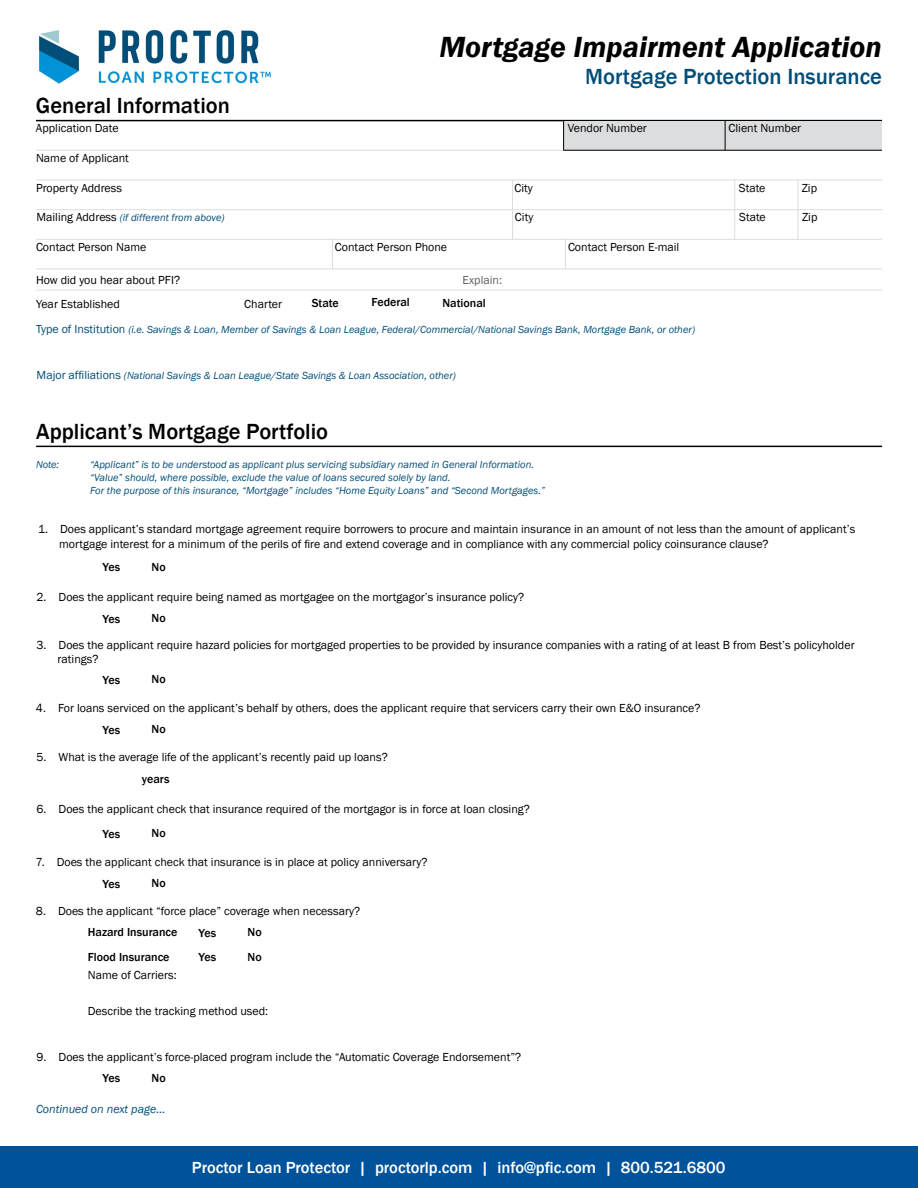
<style>
.page{position:relative;width:918px;height:1188px;background:#fff}
.page>*{position:absolute;margin:0;border:0;box-sizing:border-box;transform-origin:0 0}
.t1{font:italic 600 30px "Franklin Gothic";color:#000}
.t2{font:500 22.5px "Franklin Gothic";color:#000}
.t3{font:500 22.5px "Franklin Gothic";color:#004e78}
.t4{font:500 16.5px "Franklin Gothic";color:#fff}
.t5{font:12px/14.4px "Franklin Gothic";color:#000}
.t6{font:500 12px/24.8px "Franklin Gothic";color:#000}
.t7{font:italic 12px "Franklin Gothic";color:#004e78}
.t8{font:12px "Franklin Gothic";color:#5f6062}
.t9{font:italic 10.5px/12.6px "Franklin Gothic";color:#004e78}
.s1{font-style:normal;font-size:12px;color:#000}
.s2{color:#00539b}
.s3{font-style:normal;font-size:12px}
</style>
<div class="page">
<hr style="left:36px;top:120px;width:846px;height:1px;background:#000">
<div style="left:563px;top:121px;width:319px;height:29px;background:#dcddde"></div>
<hr style="left:563px;top:121px;width:1px;height:30px;background:#000">
<svg style="left:725px;top:121px;width:1px;height:29px"></svg>
<hr style="left:36px;top:180px;width:846px;height:1px;background:#dcddde">
<hr style="left:36px;top:209px;width:846px;height:1px;background:#dcddde">
<hr style="left:36px;top:269px;width:846px;height:1px;background:#dcddde">
<svg style="left:332px;top:240px;width:1px;height:29px"></svg>
<svg style="left:565px;top:240px;width:1px;height:29px"></svg>
<hr style="left:36px;top:150px;width:528px;height:1px;background:#dcddde">
<hr style="left:563px;top:150px;width:319px;height:1px;background:#000">
<hr style="left:512px;top:180px;width:1px;height:30px;background:#dcddde">
<hr style="left:734px;top:180px;width:1px;height:30px;background:#dcddde">
<hr style="left:798px;top:180px;width:1px;height:30px;background:#dcddde">
<hr style="left:36px;top:290px;width:846px;height:1px;background:#dcddde">
<hr style="left:36px;top:239px;width:846px;height:1px;background:#dcddde">
<svg style="left:512px;top:210px;width:1px;height:29px"></svg>
<hr style="left:734px;top:210px;width:1px;height:30px;background:#dcddde">
<hr style="left:798px;top:210px;width:1px;height:30px;background:#dcddde">
<hr style="left:36px;top:446px;width:846px;height:1px;background:#000">
<img style="left:38px;top:29px;width:234px;height:55px">
<div style="left:0;top:1147px;width:918px;height:41px;background:#00539b"></div>
<h1 class="t1" style="left:439px;top:28px;width:444px">Mortgage Impairment Application</h1>
<h2 class="t3" style="left:585px;top:63px;width:298px">Mortgage Protection Insurance</h2>
<h2 class="t2" style="left:36px;top:92px;width:196px">General Information</h2>
<p class="t5" style="left:36px;top:121px;width:84px">Application Date</p>
<p class="t5" style="left:568px;top:121px;width:81px">Vendor Number</p>
<p class="t5" style="left:729px;top:121px;width:74px">Client Number</p>
<p class="t5" style="left:36px;top:151px;width:94px">Name of Applicant</p>
<p class="t5" style="left:36px;top:181px;width:87px">Property Address</p>
<p class="t5" style="left:515px;top:181px;width:20px">City</p>
<p class="t5" style="left:739px;top:181px;width:28px">State</p>
<p class="t5" style="left:802px;top:181px;width:17px">Zip</p>
<p class="t9" style="left:36px;top:211px;width:190px"><span class="s1">Mailing Address</span> <span class="s2">(</span>if different from above)</p>
<p class="t5" style="left:515px;top:210px;width:20px">City</p>
<p class="t5" style="left:739px;top:210px;width:28px">State</p>
<p class="t5" style="left:802px;top:210px;width:17px">Zip</p>
<p class="t5" style="left:36px;top:240px;width:112px">Contact Person Name</p>
<p class="t5" style="left:335px;top:240px;width:114px">Contact Person Phone</p>
<p class="t5" style="left:36px;top:273px;width:146px">How did you hear about PFI?</p>
<p class="t8" style="left:463px;top:272px;width:41px">Explain:</p>
<p class="t5" style="left:568px;top:240px;width:113px">Contact Person E-mail</p>
<p class="t5" style="left:36px;top:297px;width:85px">Year Established</p>
<p class="t5" style="left:244px;top:297px;width:39px">Charter</p>
<p class="t6" style="left:312px;top:291px;width:29px">State</p>
<p class="t6" style="left:372px;top:289px;width:40px">Federal</p>
<p class="t6" style="left:442px;top:291px;width:45px">National</p>
<p class="t9" style="left:36px;top:323px;width:661px"><span class="s3">Type of Institution</span> (i.e. Savings &amp; Loan, Member of Savings &amp; Loan League, Federal/Commercial/National Savings Bank, Mortgage Bank, or other)</p>
<p class="t9" style="left:37px;top:369px;width:421px"><span class="s3">Major affiliations</span> (National Savings &amp; Loan League/State Savings &amp; Loan Association, other)</p>
<h2 class="t2" style="left:36px;top:417px;width:294px">Applicant’s Mortgage Portfolio</h2>
<p class="t9" style="left:36px;top:459px;width:25px">Note:</p>
<p class="t9" style="left:90px;top:459px;width:457px">“Applicant” is to be understood as applicant plus servicing subsidiary named in General Information. “Value” should, where possible, exclude the value of loans secured solely by land.<br>For the purpose of this insurance, “Mortgage” includes “Home Equity Loans” and “Second Mortgages.<span class="s2">”</span></p>
<p class="t5" style="left:59px;top:522px;width:798px;text-indent:-21px">1. Does applicant’s standard mortgage agreement require borrowers to procure and maintain insurance in an amount of not less than the amount of applicant’s mortgage interest for a minimum of the perils of fire and extend coverage and in compliance with any commercial policy coinsurance clause?</p>
<p class="t6" style="left:103px;top:555px;width:19px">Yes</p>
<p class="t6" style="left:152px;top:555px;width:16px">No</p>
<p class="t5" style="left:37px;top:590px;width:489px">2. Does the applicant require being named as mortgagee on the mortgagor’s insurance policy?</p>
<p class="t5" style="left:58px;top:638px;width:799px;text-indent:-21px">3. Does the applicant require hazard policies for mortgaged properties to be provided by insurance companies with a rating of at least B from Best’s policyholder ratings?</p>
<p class="t5" style="left:36px;top:701px;width:666px">4. For loans serviced on the applicant’s behalf by others, does the applicant require that servicers carry their own E&amp;O insurance?</p>
<p class="t5" style="left:37px;top:750px;width:353px">5. What is the average life of the applicant’s recently paid up loans?</p>
<p class="t6" style="left:103px;top:606px;width:19px">Yes</p>
<p class="t6" style="left:152px;top:606px;width:16px">No</p>
<p class="t6" style="left:103px;top:668px;width:19px">Yes</p>
<p class="t6" style="left:152px;top:667px;width:16px">No</p>
<p class="t6" style="left:103px;top:717px;width:19px">Yes</p>
<p class="t6" style="left:152px;top:717px;width:16px">No</p>
<p class="t6" style="left:142px;top:766px;width:29px">years</p>
<p class="t5" style="left:37px;top:803px;width:495px">6. Does the applicant check that insurance required of the mortgagor is in force at loan closing?</p>
<p class="t6" style="left:103px;top:822px;width:19px">Yes</p>
<p class="t6" style="left:152px;top:821px;width:16px">No</p>
<p class="t5" style="left:36px;top:855px;width:393px">7. Does the applicant check that insurance is in place at policy anniversary?</p>
<p class="t5" style="left:36px;top:904px;width:326px">8. Does the applicant “force place” coverage when necessary?</p>
<p class="t6" style="left:103px;top:871px;width:19px">Yes</p>
<p class="t6" style="left:152px;top:871px;width:16px">No</p>
<p class="t6" style="left:88px;top:920px;width:91px">Hazard Insurance<br>Flood Insurance</p>
<p class="t5" style="left:88px;top:968px;width:90px">Name of Carriers:</p>
<p class="t6" style="left:199px;top:920px;width:19px">Yes</p>
<p class="t6" style="left:248px;top:920px;width:16px">No</p>
<p class="t6" style="left:199px;top:945px;width:19px">Yes</p>
<p class="t6" style="left:248px;top:945px;width:16px">No</p>
<p class="t5" style="left:88px;top:1005px;width:182px">Describe the tracking method used:</p>
<p class="t5" style="left:37px;top:1050px;width:486px">9. Does the applicant’s force-placed program include the “Automatic Coverage Endorsement”?</p>
<p class="t6" style="left:103px;top:1066px;width:19px">Yes</p>
<p class="t6" style="left:152px;top:1066px;width:16px">No</p>
<p class="t7" style="left:36px;top:1101px;width:131px">Continued on next page...</p>
<h3 class="t4" style="left:192px;top:1157px;width:535px">Proctor Loan Protector | proctorlp.com | info@pfic.com | 800.521.6800</h3>
</div>
